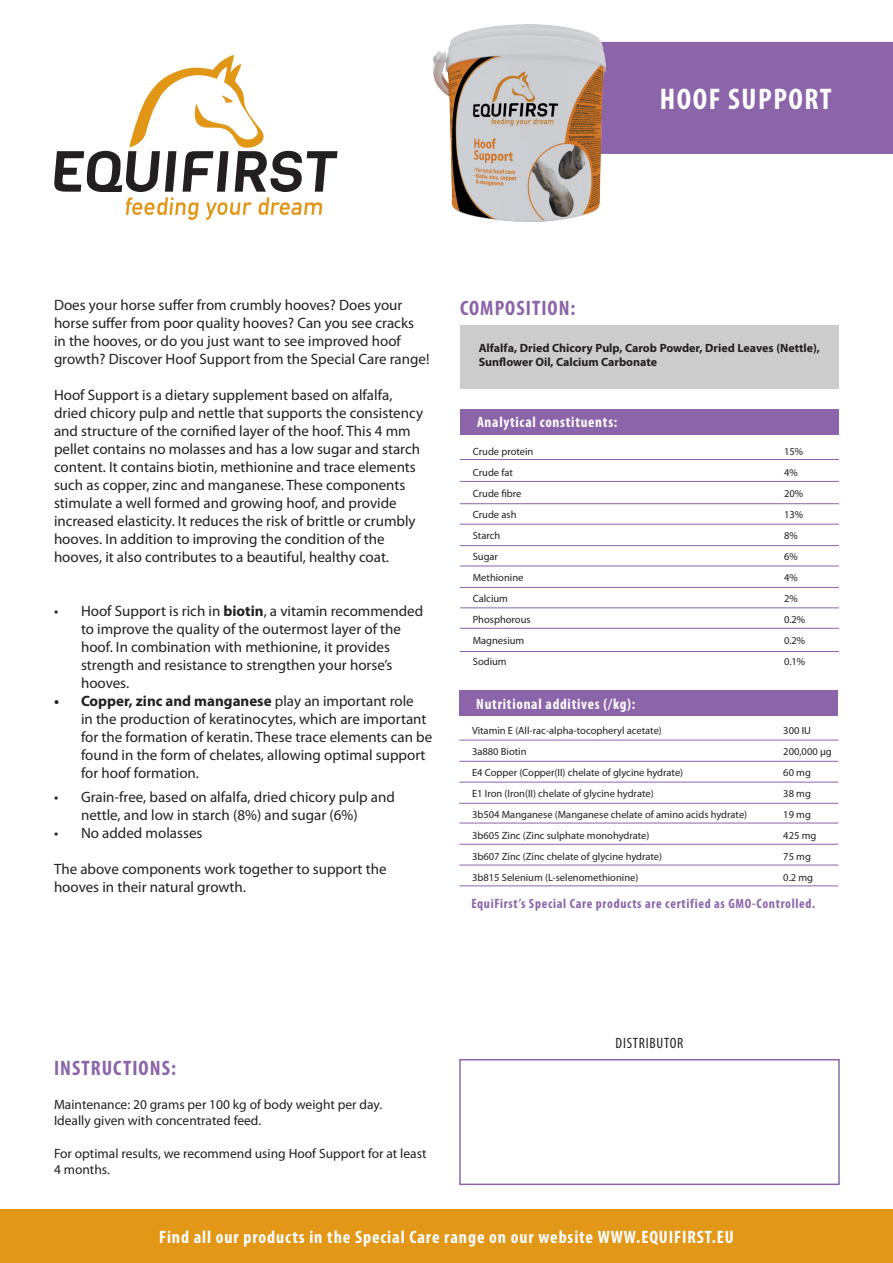
<style>
.page{position:relative;width:893px;height:1263px;background:#fff}
.page>*{position:absolute;margin:0;border:0;box-sizing:border-box;transform-origin:0 0}
.t1{font:700 condensed 30px "Myriad Pro";letter-spacing:.05em;color:#fff}
.t2{font:700 condensed 21px "Myriad Pro";letter-spacing:.05em;color:#8c64a9}
.t3{font:700 condensed 18px "Myriad Pro";letter-spacing:.05em;color:#fff}
.t4{font:15px/18px "Myriad Pro";color:#231f20}
.t5{font:700 condensed 15px "Myriad Pro";letter-spacing:.05em;color:#fff}
.t6{font:condensed 15px "Myriad Pro";letter-spacing:.05em;color:#231f20}
.t7{font:13.5px/16.2px "Myriad Pro";color:#231f20}
.t8{font:700 condensed 13.5px "Myriad Pro";letter-spacing:.05em;color:#8d64aa}
.t9{font:700 12px/13.5px "Myriad Pro";color:#231f20}
.t10{font:10.5px "Myriad Pro";color:#231f20}
.s1{font-weight:700}
</style>
<div class="page">
<div style="left:0;top:1210px;width:893px;height:53px;background:#e39717"></div>
<div style="left:599px;top:43px;width:293px;height:110px;background:#8c64a9"></div>
<div style="left:599px;top:42px;width:294px;height:112px;border:2px solid #8d64aa"></div>
<div style="left:460px;top:409px;width:379px;height:26px;background:#8c64a9"></div>
<svg style="left:54px;top:55px;width:283px;height:165px"></svg>
<img style="left:434px;top:25px;width:172px;height:196px">
<div style="left:459px;top:1059px;width:381px;height:126px;border:1px solid #8c64a9"></div>
<div style="left:460px;top:325px;width:379px;height:64px;background:#cccccd"></div>
<hr style="left:460px;top:459px;width:379px;height:1px;background:#8c64a9">
<hr style="left:460px;top:503px;width:379px;height:1px;background:#8c64a9">
<hr style="left:460px;top:545px;width:379px;height:1px;background:#8c64a9">
<hr style="left:460px;top:587px;width:379px;height:1px;background:#8c64a9">
<hr style="left:460px;top:628px;width:379px;height:1px;background:#8c64a9">
<hr style="left:460px;top:651px;width:379px;height:1px;background:#8c64a9">
<hr style="left:460px;top:481px;width:379px;height:1px;background:#8c64a9">
<hr style="left:460px;top:524px;width:379px;height:1px;background:#8c64a9">
<hr style="left:460px;top:566px;width:379px;height:1px;background:#8c64a9">
<hr style="left:460px;top:608px;width:379px;height:1px;background:#8c64a9">
<div style="left:459px;top:690px;width:379px;height:26px;background:#8c64a9"></div>
<hr style="left:459px;top:740px;width:379px;height:1px;background:#8c64a9">
<hr style="left:459px;top:823px;width:379px;height:1px;background:#8c64a9">
<hr style="left:459px;top:782px;width:379px;height:1px;background:#8c64a9">
<hr style="left:459px;top:865px;width:379px;height:1px;background:#8c64a9">
<hr style="left:459px;top:886px;width:379px;height:1px;background:#8c64a9">
<hr style="left:459px;top:761px;width:379px;height:1px;background:#8c64a9">
<hr style="left:459px;top:844px;width:379px;height:1px;background:#8c64a9">
<hr style="left:459px;top:803px;width:379px;height:1px;background:#8c64a9">
<p class="t1" style="left:660px;top:80px;width:173px">HOOF SUPPORT</p>
<p class="t4" style="left:54px;top:296px;width:377px">Does your horse suffer from crumbly hooves? Does your horse suffer from poor quality hooves? Can you see cracks in the hooves, or do you just want to see improved hoof growth? Discover Hoof Support from the Special Care range!</p>
<p class="t4" style="left:54px;top:386px;width:371px">Hoof Support is a dietary supplement based on alfalfa, dried chicory pulp and nettle that supports the consistency and structure of the cornified layer of the hoof. This 4 mm pellet contains no molasses and has a low sugar and starch content. It contains biotin, methionine and trace elements such as copper, zinc and manganese. These components stimulate a well formed and growing hoof, and provide increased elasticity. It reduces the risk of brittle or crumbly hooves. In addition to improving the condition of the hooves, it also contributes to a beautiful, healthy coat.</p>
<p class="t4" style="left:81px;top:602px;width:344px;text-indent:-27px">• Hoof Support is rich in <span class="s1">biotin</span>, a vitamin recommended to improve the quality of the outermost layer of the hoof. In combination with methionine, it provides strength and resistance to strengthen your horse’s hooves.</p>
<p class="t4" style="left:81px;top:692px;width:353px;text-indent:-27px"><span class="s1">• Copper, zinc and manganese</span> play an important role<br>in the production of keratinocytes, which are important for the formation of keratin. These trace elements can be found in the form of chelates, allowing optimal support for hoof formation.</p>
<p class="t4" style="left:81px;top:788px;width:315px;text-indent:-27px">• Grain-free, based on alfalfa, dried chicory pulp and nettle, and low in starch (8%) and sugar (6%)</p>
<p class="t4" style="left:54px;top:824px;width:150px">• No added molasses</p>
<p class="t4" style="left:54px;top:860px;width:334px">The above components work together to support the hooves in their natural growth.</p>
<p class="t2" style="left:460px;top:295px;width:117px">COMPOSITION:</p>
<p class="t9" style="left:479px;top:341px;width:343px">Alfalfa, Dried Chicory Pulp, Carob Powder, Dried Leaves (Nettle),<br>Sunflower Oil, Calcium Carbonate</p>
<p class="t5" style="left:477px;top:413px;width:142px">Analytical constituents:</p>
<p class="t10" style="left:473px;top:445px;width:62px">Crude protein</p>
<p class="t10" style="left:784px;top:445px;width:21px">15%</p>
<p class="t10" style="left:473px;top:466px;width:42px">Crude fat</p>
<p class="t10" style="left:784px;top:466px;width:15px">4%</p>
<p class="t10" style="left:473px;top:487px;width:50px">Crude fibre</p>
<p class="t10" style="left:784px;top:487px;width:21px">20%</p>
<p class="t10" style="left:473px;top:508px;width:45px">Crude ash</p>
<p class="t10" style="left:784px;top:508px;width:21px">13%</p>
<p class="t10" style="left:473px;top:529px;width:29px">Starch</p>
<p class="t10" style="left:784px;top:529px;width:15px">8%</p>
<p class="t10" style="left:473px;top:550px;width:27px">Sugar</p>
<p class="t10" style="left:784px;top:550px;width:15px">6%</p>
<p class="t10" style="left:473px;top:571px;width:52px">Methionine</p>
<p class="t10" style="left:784px;top:571px;width:15px">4%</p>
<p class="t10" style="left:473px;top:592px;width:37px">Calcium</p>
<p class="t10" style="left:784px;top:592px;width:15px">2%</p>
<p class="t10" style="left:473px;top:613px;width:59px">Phosphorous</p>
<p class="t10" style="left:784px;top:613px;width:23px">0.2%</p>
<p class="t10" style="left:473px;top:634px;width:53px">Magnesium</p>
<p class="t10" style="left:784px;top:634px;width:23px">0.2%</p>
<p class="t10" style="left:473px;top:655px;width:35px">Sodium</p>
<p class="t10" style="left:784px;top:655px;width:23px">0.1%</p>
<p class="t5" style="left:476px;top:694px;width:161px">Nutritional additives (/kg):</p>
<p class="t10" style="left:472px;top:724px;width:191px">Vitamin E (All-rac-alpha-tocopheryl acetate)</p>
<p class="t10" style="left:783px;top:724px;width:29px">300 IU</p>
<p class="t10" style="left:472px;top:745px;width:56px">3a880 Biotin</p>
<p class="t10" style="left:783px;top:745px;width:50px">200,000 μg</p>
<p class="t10" style="left:472px;top:766px;width:213px">E4 Copper (Copper(II) chelate of glycine hydrate)</p>
<p class="t10" style="left:783px;top:766px;width:29px">60 mg</p>
<p class="t10" style="left:472px;top:787px;width:183px">E1 Iron (Iron(II) chelate of glycine hydrate)</p>
<p class="t10" style="left:783px;top:787px;width:29px">38 mg</p>
<p class="t10" style="left:472px;top:808px;width:277px">3b504 Manganese (Manganese chelate of amino acids hydrate)</p>
<p class="t10" style="left:783px;top:808px;width:29px">19 mg</p>
<p class="t10" style="left:472px;top:829px;width:179px">3b605 Zinc (Zinc sulphate monohydrate)</p>
<p class="t10" style="left:783px;top:829px;width:35px">425 mg</p>
<p class="t10" style="left:472px;top:850px;width:192px">3b607 Zinc (Zinc chelate of glycine hydrate)</p>
<p class="t10" style="left:783px;top:850px;width:29px">75 mg</p>
<p class="t10" style="left:472px;top:871px;width:168px">3b815 Selenium (L-selenomethionine)</p>
<p class="t10" style="left:783px;top:871px;width:31px">0.2 mg</p>
<p class="t8" style="left:471px;top:895px;width:345px">EquiFirst’s Special Care products are certified as GMO-Controlled.</p>
<p class="t2" style="left:54px;top:1054px;width:123px">INSTRUCTIONS:</p>
<p class="t7" style="left:54px;top:1096px;width:330px">Maintenance: 20 grams per 100 kg of body weight per day.</p>
<p class="t7" style="left:54px;top:1112px;width:209px">Ideally given with concentrated feed.</p>
<p class="t7" style="left:54px;top:1145px;width:374px">For optimal results, we recommend using Hoof Support for at least<br>4 months.</p>
<p class="t6" style="left:616px;top:1033px;width:69px">DISTRIBUTOR</p>
<p class="t3" style="left:159px;top:1226px;width:576px">Find all our products in the Special Care range on our website WWW.EQUIFIRST.EU</p>
</div>
